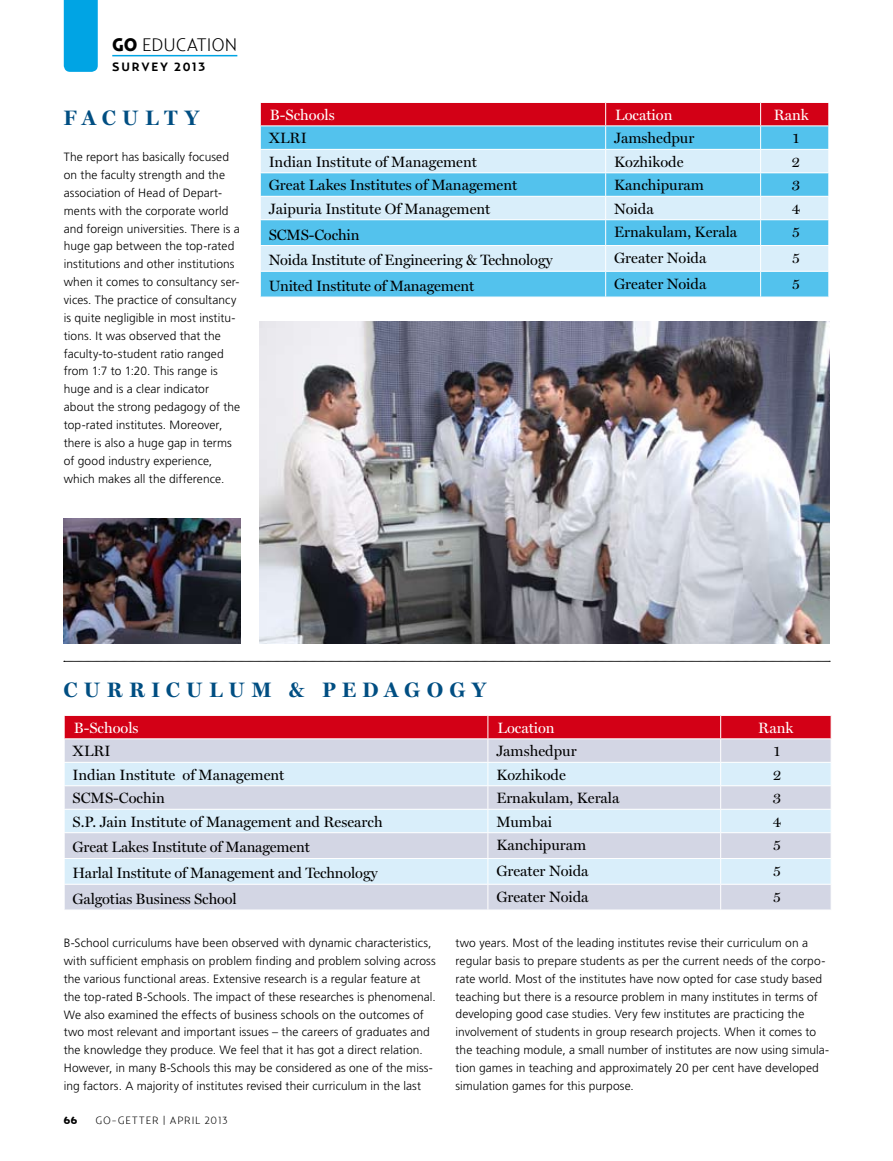
<style>
.page{position:relative;width:893px;height:1161px;background:#fff}
.page>*{position:absolute;margin:0;border:0;box-sizing:border-box;transform-origin:0 0}
.t1{font:700 21px "Miller Display";letter-spacing:.3em;color:#004e82}
.t2{font:300 18px "Relay";letter-spacing:-.005em;color:#000}
.t3{font:15px "Miller Display";color:#000}
.t4{font:15px "Miller Display";color:#fff}
.t5{font:300 12px/17.9px "Frutiger";letter-spacing:.005em;color:#000}
.t6{font:700 12px "Relay";letter-spacing:.155em;color:#000}
.t7{font:300 10.5px "Relay";letter-spacing:.07em;color:#000}
.t8{font:900 10.5px "Relay";color:#000}
.s1{font-weight:900}
</style>
<div class="page">
<hr style="left:112px;top:55px;width:125px;height:1px;background:#00a4e4">
<div style="left:64px;top:0;width:34px;height:72px;background:#00a4e4"></div>
<img style="left:260px;top:322px;width:569px;height:321px">
<svg style="left:64px;top:715px;width:768px;height:194px;background:#d7c7d5"></svg>
<hr style="left:721px;top:809px;width:110px;height:1px;background:#fff">
<svg style="left:260px;top:102px;width:569px;height:195px;background:#99bed9"></svg>
<img style="left:64px;top:518px;width:177px;height:125px">
<svg style="left:64px;top:661px;width:766px;height:1px"></svg>
<h2 class="t2" style="left:112px;top:34px;width:126px"><span class="s1">GO</span> EDUCATION</h2>
<p class="t6" style="left:112px;top:60px;width:94px">SURVEY 2013</p>
<h1 class="t1" style="left:64px;top:106px;width:137px">FACULTY</h1>
<p class="t5" style="left:64px;top:148px;width:178px">The report has basically focused on the faculty strength and the association of Head of Depart&shy;ments with the corporate world and foreign universities. There is a huge gap between the top-rated institutions and other institutions when it comes to consultancy ser&shy;vices. The practice of consultancy is quite negligible in most institu&shy;tions. It was observed that the faculty-to-student ratio ranged from 1:7 to 1:20. This range is huge and is a clear indicator about the strong pedagogy of the top-rated institutes. Moreover, there is also a huge gap in terms of good industry experience, which makes all the difference.</p>
<p class="t4" style="left:270px;top:106px;width:66px">B-Schools</p>
<p class="t4" style="left:615px;top:106px;width:59px">Location</p>
<p class="t4" style="left:774px;top:106px;width:37px">Rank</p>
<p class="t3" style="left:269px;top:130px;width:40px">XLRI</p>
<p class="t3" style="left:614px;top:130px;width:82px">Jamshedpur</p>
<p class="t3" style="left:793px;top:130px;width:8px">1</p>
<p class="t3" style="left:269px;top:153px;width:210px">Indian Institute of Management</p>
<p class="t3" style="left:614px;top:153px;width:71px">Kozhikode</p>
<p class="t3" style="left:792px;top:153px;width:10px">2</p>
<p class="t3" style="left:269px;top:177px;width:250px">Great Lakes Institutes of Management</p>
<p class="t3" style="left:614px;top:177px;width:91px">Kanchipuram</p>
<p class="t3" style="left:792px;top:177px;width:10px">3</p>
<p class="t3" style="left:269px;top:200px;width:223px">Jaipuria Institute Of Management</p>
<p class="t3" style="left:614px;top:200px;width:41px">Noida</p>
<p class="t3" style="left:792px;top:200px;width:10px">4</p>
<p class="t3" style="left:269px;top:226px;width:92px">SCMS-Cochin</p>
<p class="t3" style="left:614px;top:223px;width:125px">Ernakulam, Kerala</p>
<p class="t3" style="left:792px;top:223px;width:9px">5</p>
<p class="t3" style="left:269px;top:251px;width:285px">Noida Institute of Engineering &amp; Technology</p>
<p class="t3" style="left:614px;top:249px;width:94px">Greater Noida</p>
<p class="t3" style="left:792px;top:249px;width:9px">5</p>
<p class="t3" style="left:269px;top:277px;width:207px">United Institute of Management</p>
<p class="t3" style="left:614px;top:275px;width:94px">Greater Noida</p>
<p class="t3" style="left:792px;top:275px;width:9px">5</p>
<h1 class="t1" style="left:64px;top:678px;width:22px">CURR</h1>
<h1 class="t1" style="left:152px;top:678px;width:37px">I CULUM</h1>
<h1 class="t1" style="left:289px;top:678px;width:55px">&amp; PEDAGOGY</h1>
<p class="t4" style="left:74px;top:719px;width:66px">B-Schools</p>
<p class="t4" style="left:497px;top:719px;width:59px">Location</p>
<p class="t4" style="left:758px;top:719px;width:37px">Rank</p>
<p class="t3" style="left:73px;top:742px;width:40px">XLRI</p>
<p class="t3" style="left:496px;top:742px;width:82px">Jamshedpur</p>
<p class="t3" style="left:774px;top:742px;width:8px">1</p>
<p class="t3" style="left:73px;top:766px;width:213px">Indian Institute of Management</p>
<p class="t3" style="left:496px;top:766px;width:71px">Kozhikode</p>
<p class="t3" style="left:773px;top:766px;width:10px">2</p>
<p class="t3" style="left:73px;top:789px;width:94px">SCMS-Cochin</p>
<p class="t3" style="left:496px;top:789px;width:125px">Ernakulam, Kerala</p>
<p class="t3" style="left:773px;top:789px;width:10px">3</p>
<p class="t3" style="left:73px;top:813px;width:312px">S.P. Jain Institute of Management and Research</p>
<p class="t3" style="left:496px;top:813px;width:57px">Mumbai</p>
<p class="t3" style="left:773px;top:813px;width:10px">4</p>
<p class="t3" style="left:73px;top:839px;width:239px">Great Lakes Institute of Management</p>
<p class="t3" style="left:496px;top:836px;width:91px">Kanchipuram</p>
<p class="t3" style="left:773px;top:836px;width:9px">5</p>
<p class="t3" style="left:73px;top:864px;width:306px">Harlal Institute of Management and Technology</p>
<p class="t3" style="left:496px;top:862px;width:94px">Greater Noida</p>
<p class="t3" style="left:773px;top:862px;width:9px">5</p>
<p class="t3" style="left:73px;top:890px;width:166px">Galgotias Business School</p>
<p class="t3" style="left:496px;top:888px;width:94px">Greater Noida</p>
<p class="t3" style="left:773px;top:888px;width:9px">5</p>
<p class="t5" style="left:64px;top:934px;width:374px">B-School curriculums have been observed with dynamic characteristics, with sufficient emphasis on problem finding and problem solving across the various functional areas. Extensive research is a regular feature at the top-rated B-Schools. The impact of these researches is phenomenal.<br>We also examined the effects of business schools on the outcomes of two most relevant and important issues – the careers of graduates and the knowledge they produce. We feel that it has got a direct relation.<br>However, in many B-Schools this may be considered as one of the miss&shy;ing factors. A majority of institutes revised their curriculum in the last</p>
<p class="t5" style="left:455px;top:934px;width:375px">two years. Most of the leading institutes revise their curriculum on a regular basis to prepare students as per the current needs of the corpo&shy;rate world. Most of the institutes have now opted for case study based teaching but there is a resource problem in many institutes in terms of developing good case studies. Very few institutes are practicing the involvement of students in group research projects. When it comes to the teaching module, a small number of institutes are now using simula&shy;tion games in teaching and approximately 20 per cent have developed simulation games for this purpose.</p>
<p class="t8" style="left:64px;top:1114px;width:15px">66</p>
<p class="t7" style="left:95px;top:1114px;width:134px">GO-GETTER | APRIL 2013</p>
</div>
